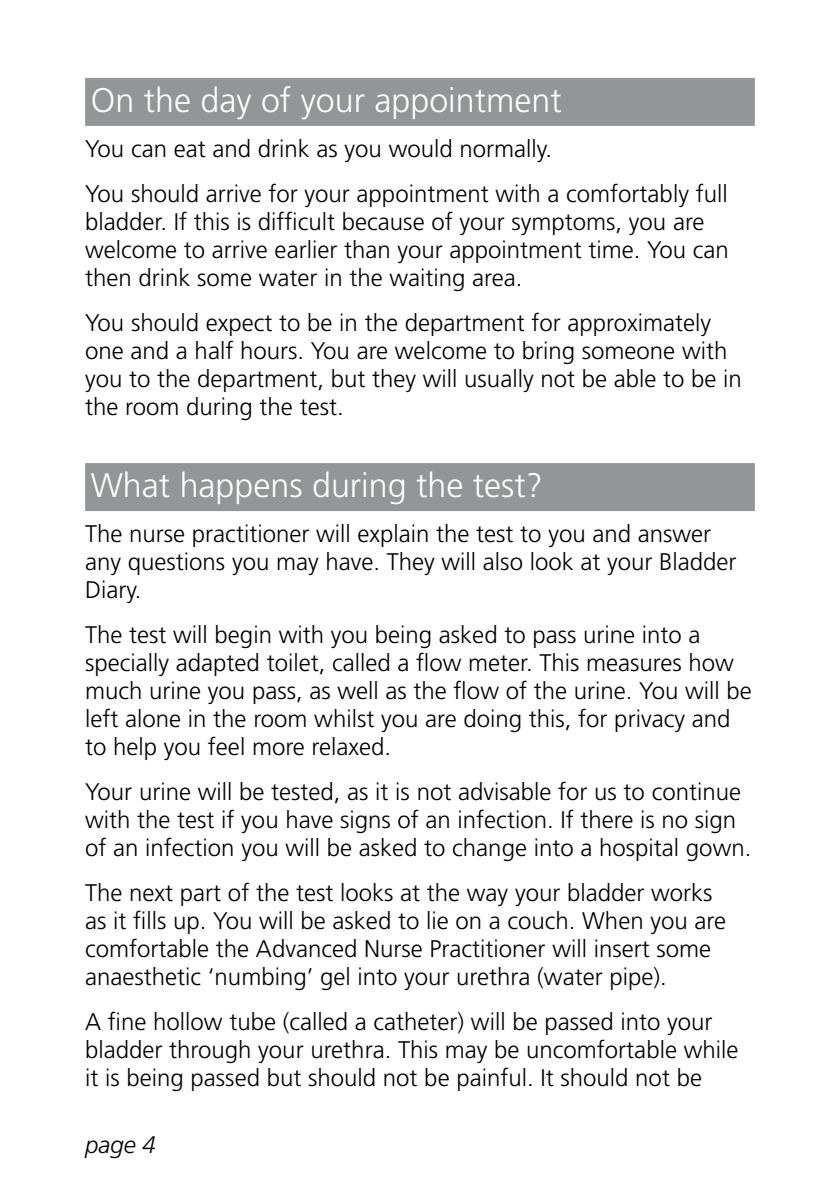
<style>
.page{position:relative;width:840px;height:1191px;background:#fff}
.page>*{position:absolute;margin:0;border:0;box-sizing:border-box;transform-origin:0 0}
.t1{font:300 34px "Frutiger";color:#fff}
.t2{font:300 24px/28px "Frutiger";color:#000}
.t3{font:italic 300 24px "Frutiger";color:#000}
</style>
<div class="page">
<div style="left:85px;top:78px;width:669px;height:48px;background:#939598"></div>
<div style="left:85px;top:463px;width:669px;height:48px;background:#939598"></div>
<h1 class="t1" style="left:91px;top:81px;width:472px">On the day of your appointment</h1>
<p class="t2" style="left:85px;top:126px;width:643px;line-height:45px">You can eat and drink as you would normally.<br>You should arrive for your appointment with a comfortably full</p>
<p class="t2" style="left:85px;top:207px;width:645px">bladder. If this is difficult because of your symptoms, you are welcome to arrive earlier than your appointment time. You can then drink some water in the waiting area.</p>
<p class="t2" style="left:85px;top:308px;width:658px">You should expect to be in the department for approximately one and a half hours. You are welcome to bring someone with you to the department, but they will usually not be able to be in the room during the test.</p>
<h1 class="t1" style="left:91px;top:466px;width:453px">What happens during the test?</h1>
<p class="t2" style="left:85px;top:519px;width:652px">The nurse practitioner will explain the test to you and answer any questions you may have. They will also look at your Bladder<br>Diary.</p>
<p class="t2" style="left:85px;top:620px;width:667px">The test will begin with you being asked to pass urine into a specially adapted toilet, called a flow meter. This measures how much urine you pass, as well as the flow of the urine. You will be left alone in the room whilst you are doing this, for privacy and to help you feel more relaxed.</p>
<p class="t2" style="left:85px;top:777px;width:667px">Your urine will be tested, as it is not advisable for us to continue with the test if you have signs of an infection. If there is no sign of an infection you will be asked to change into a hospital gown.</p>
<p class="t2" style="left:85px;top:878px;width:642px">The next part of the test looks at the way your bladder works as it fills up. You will be asked to lie on a couch. When you are comfortable the Advanced Nurse Practitioner will insert some anaesthetic ‘numbing’ gel into your urethra (water pipe).</p>
<p class="t2" style="left:85px;top:1007px;width:654px">A fine hollow tube (called a catheter) will be passed into your bladder through your urethra. This may be uncomfortable while it is being passed but should not be painful. It should not be</p>
<p class="t3" style="left:85px;top:1131px;width:72px">page 4</p>
</div>
